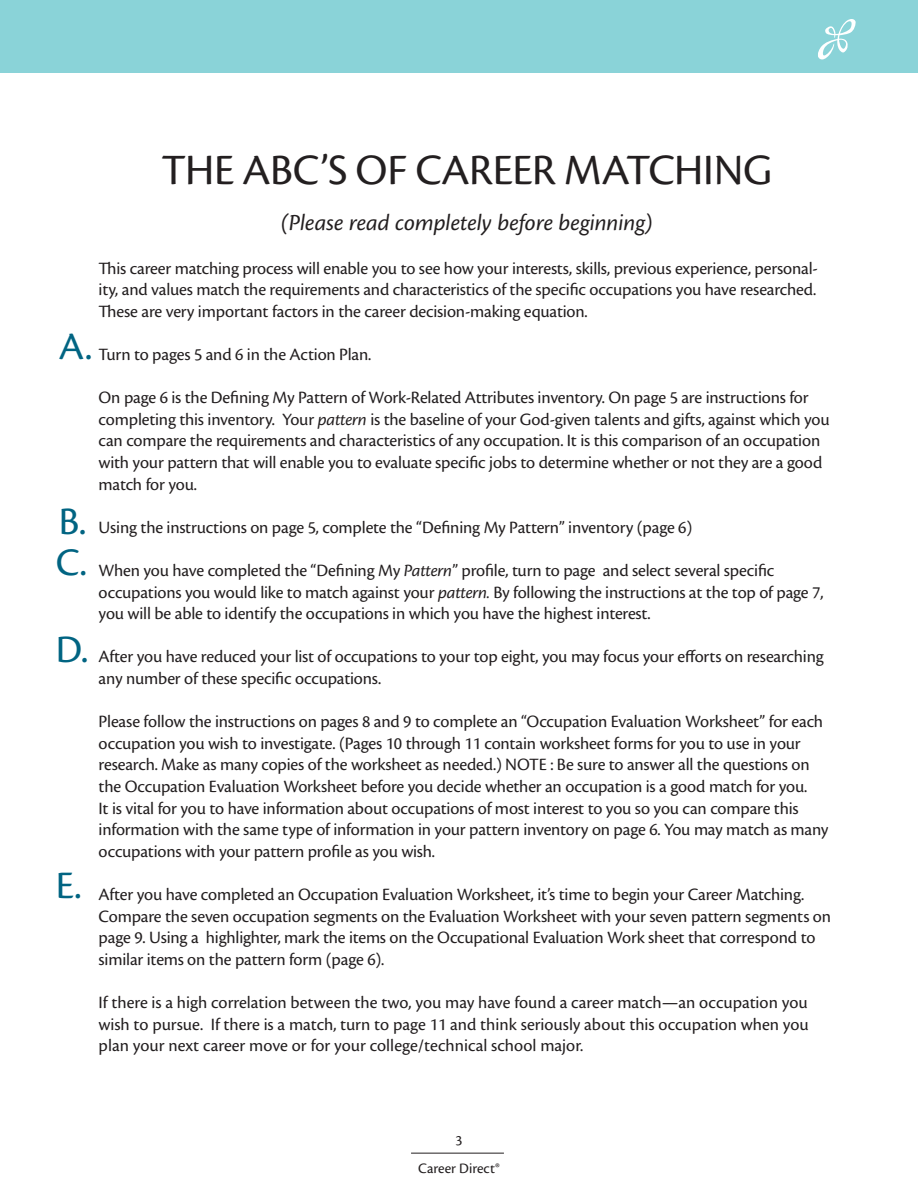
<style>
.page{position:relative;width:918px;height:1188px;background:#fff}
.page>*{position:absolute;margin:0;border:0;box-sizing:border-box;transform-origin:0 0}
.t1{font:45px "Cronos Pro";letter-spacing:-.005em;color:#231f20}
.t2{font:40.5px "Cronos Pro";color:#016482}
.t3{font:italic 24px "Cronos Pro";color:#231f20}
.t4{font:18px/21.6px "Cronos Pro";letter-spacing:-.01em;color:#231f20}
.t5{font:15px "Cronos Pro";letter-spacing:.005em;color:#231f20}
.s1{font-style:italic}
</style>
<div class="page">
<hr style="left:411px;top:1153px;width:93px;height:1px;background:#231f20">
<div style="left:0;top:0;width:918px;height:73px;background:#8ad3d8"></div>
<svg style="left:818px;top:19px;width:38px;height:41px"></svg>
<p class="t1" style="left:161px;top:144px;width:613px">THE ABC’S OF CAREER MATCHING</p>
<p class="t3" style="left:281px;top:209px;width:373px">(Please read completely before beginning)</p>
<p class="t4" style="left:99px;top:257px;width:721px;text-align:justify">This career matching process will enable you to see how your interests, skills, previous experience, personal&shy;ity, and values match the requirements and characteristics of the specific occupations you have researched.<br>These are very important factors in the career decision-making equation.</p>
<p class="t4" style="left:99px;top:344px;width:274px">Turn to pages 5 and 6 in the Action Plan.</p>
<p class="t4" style="left:99px;top:387px;width:733px">On page 6 is the Defining My Pattern of Work-Related Attributes inventory. On page 5 are instructions for completing this inventory. Your <span class="s1">pattern</span> is the baseline of your God-given talents and gifts, against which you can compare the requirements and characteristics of any occupation. It is this comparison of an occupation with your pattern that will enable you to evaluate specific jobs to determine whether or not they are a good match for you.</p>
<p class="t4" style="left:99px;top:517px;width:595px">Using the instructions on page 5, complete the “Defining My Pattern” inventory (page 6)</p>
<p class="t4" style="left:99px;top:560px;width:726px">When you have completed the “Defining My <span class="s1">Pattern</span>” profile, turn to page and select several specific occupations you would like to match against your <span class="s1">pattern.</span> By following the instructions at the top of page 7, you will be able to identify the occupations in which you have the highest interest.</p>
<p class="t4" style="left:99px;top:646px;width:727px">After you have reduced your list of occupations to your top eight, you may focus your efforts on researching any number of these specific occupations.</p>
<p class="t4" style="left:99px;top:711px;width:731px">Please follow the instructions on pages 8 and 9 to complete an “Occupation Evaluation Worksheet” for each occupation you wish to investigate. (Pages 10 through 11 contain worksheet forms for you to use in your research. Make as many copies of the worksheet as needed.) NOTE : Be sure to answer all the questions on the Occupation Evaluation Worksheet before you decide whether an occupation is a good match for you.<br>It is vital for you to have information about occupations of most interest to you so you can compare this information with the same type of information in your pattern inventory on page 6. You may match as many occupations with your pattern profile as you wish.</p>
<p class="t4" style="left:99px;top:884px;width:734px">After you have completed an Occupation Evaluation Worksheet, it’s time to begin your Career Matching.<br>Compare the seven occupation segments on the Evaluation Worksheet with your seven pattern segments on page 9. Using a highlighter, mark the items on the Occupational Evaluation Work sheet that correspond to similar items on the pattern form (page 6).</p>
<p class="t4" style="left:99px;top:992px;width:712px;text-align:justify">If there is a high correlation between the two, you may have found a career match—an occupation you wish to pursue. If there is a match, turn to page 11 and think seriously about this occupation when you plan your next career move or for your college/technical school major.</p>
<p class="t2" style="left:59px;top:323px;width:35px">A.</p>
<p class="t2" style="left:59px;top:498px;width:29px">B.</p>
<p class="t2" style="left:56px;top:539px;width:33px">C.</p>
<p class="t2" style="left:56px;top:626px;width:34px">D.</p>
<p class="t2" style="left:56px;top:862px;width:28px">E.</p>
<p class="t5" style="left:456px;top:1132px;width:8px">3</p>
<p class="t5" style="left:418px;top:1160px;width:83px">Career Direct®</p>
</div>
